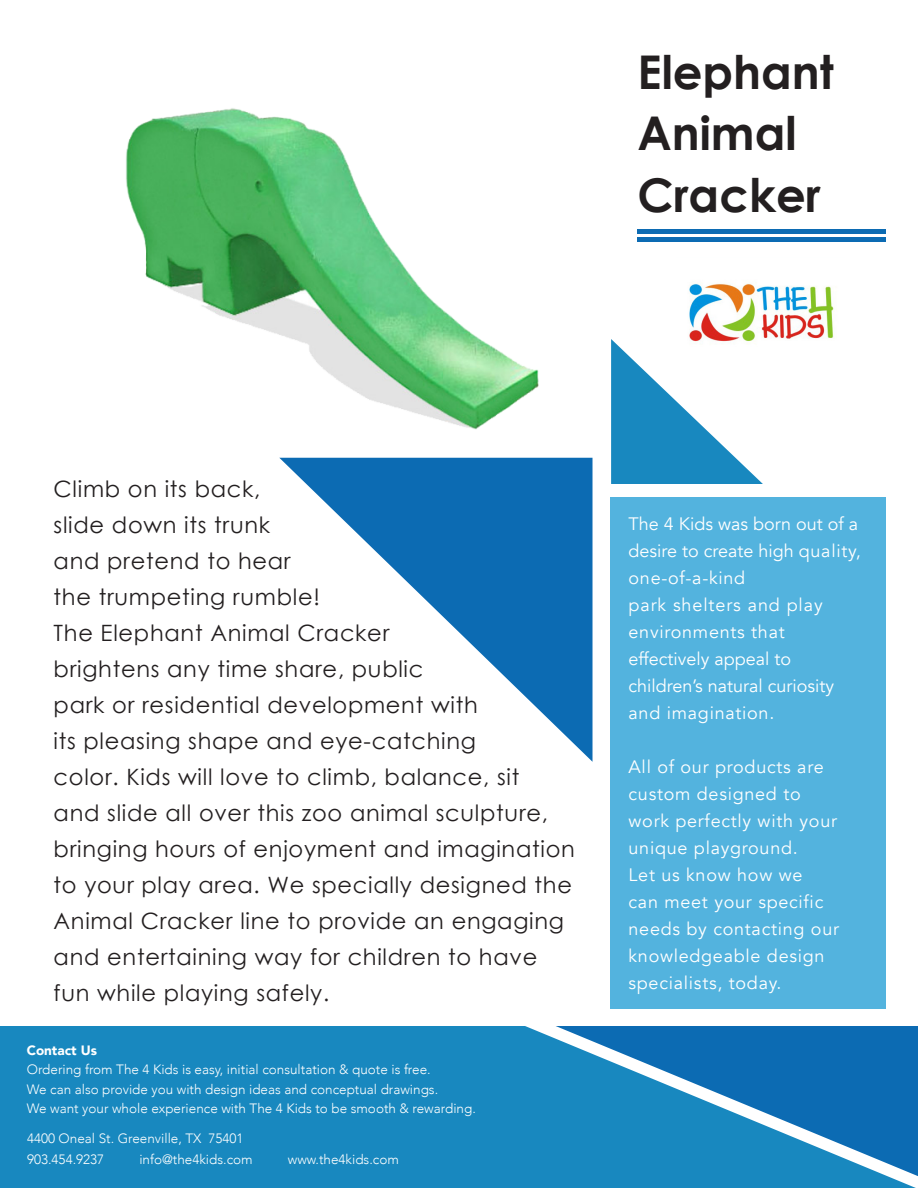
<style>
.page{position:relative;width:918px;height:1188px;background:#fff}
.page>*{position:absolute;margin:0;border:0;box-sizing:border-box;transform-origin:0 0}
.t1{font:700 46.5px/61.5px "Century Gothic";color:#231f20}
.t2{font:22.5px/36px "Century Gothic";letter-spacing:.03em;color:#231f20}
.t3{font:18px/27px "Avenir";letter-spacing:.04em;color:#fff}
.t4{font:18px/27px "Avenir";color:#fff}
.t5{font:300 13.5px "Avenir";color:#fff}
.t6{font:900 13.5px "Avenir";color:#fff}
</style>
<div class="page">
<div style="left:611px;top:497px;width:275px;height:512px;background:#53b3de"></div>
<svg style="left:393px;top:568px;width:200px;height:194px"></svg>
<hr style="left:638px;top:229px;width:248px;height:4px;background:#0c6bb3">
<hr style="left:638px;top:238px;width:248px;height:4px;background:#0c6bb3">
<img style="left:689px;top:283px;width:146px;height:56px">
<svg style="left:649px;top:339px;width:114px;height:145px"></svg>
<div style="left:0;top:1026px;width:916px;height:162px;background:#1888bf"></div>
<svg style="left:556px;top:1026px;width:362px;height:150px;background:#2483be"></svg>
<img style="left:126px;top:108px;width:523px;height:460px">
<p class="t1" style="left:638px;top:40px;width:198px">Elephant</p>
<p class="t1" style="left:638px;top:102px;width:185px">Animal<br>Cracker</p>
<p class="t2" style="left:54px;top:470px;width:523px">Climb on its back,<br>slide down its trunk<br>and pretend to hear<br>the trumpeting rumble!<br>The Elephant Animal Cracker<br>brightens any time share, public<br>park or residential development with<br>its pleasing shape and eye-catching<br>color. Kids will love to climb, balance, sit<br>and slide all over this zoo animal sculpture, bringing hours of enjoyment and imagination to your play area. We specially designed the Animal Cracker line to provide an engaging and entertaining way for children to have fun while playing safely.</p>
<p class="t6" style="left:27px;top:1039px;width:72px">Contact Us</p>
<p class="t5" style="left:27px;top:1062px;width:406px">Ordering from The 4 Kids is easy, initial consultation &amp; quote is free.</p>
<p class="t5" style="left:27px;top:1081px;width:413px">We can also provide you with design ideas and conceptual drawings.</p>
<p class="t5" style="left:27px;top:1101px;width:451px">We want your whole experience with The 4 Kids to be smooth &amp; rewarding.</p>
<p class="t5" style="left:27px;top:1130px;width:218px">4400 Oneal St. Greenville, TX 75401</p>
<p class="t5" style="left:27px;top:1151px;width:79px">903.454.9237</p>
<p class="t5" style="left:139px;top:1151px;width:115px">info@the4kids.com</p>
<p class="t5" style="left:288px;top:1151px;width:113px">www.the4kids.com</p>
<p class="t4" style="left:629px;top:510px;width:234px">The 4 Kids was born out of a desire to create high quality, one-of-a-kind</p>
<p class="t3" style="left:629px;top:591px;width:196px">park shelters and play</p>
<p class="t3" style="left:629px;top:618px;width:158px">environments that</p>
<p class="t4" style="left:629px;top:645px;width:164px">effectively appeal to</p>
<p class="t4" style="left:629px;top:672px;width:207px">children’s natural curiosity and imagination.</p>
<p class="t3" style="left:629px;top:753px;width:197px">All of our products are custom designed to</p>
<p class="t3" style="left:629px;top:807px;width:210px">work perfectly with your unique playground.</p>
<p class="t3" style="left:629px;top:861px;width:175px">Let us know how we</p>
<p class="t3" style="left:629px;top:888px;width:212px">can meet your specific needs by contacting our knowledgeable design specialists, today.</p>
</div>
